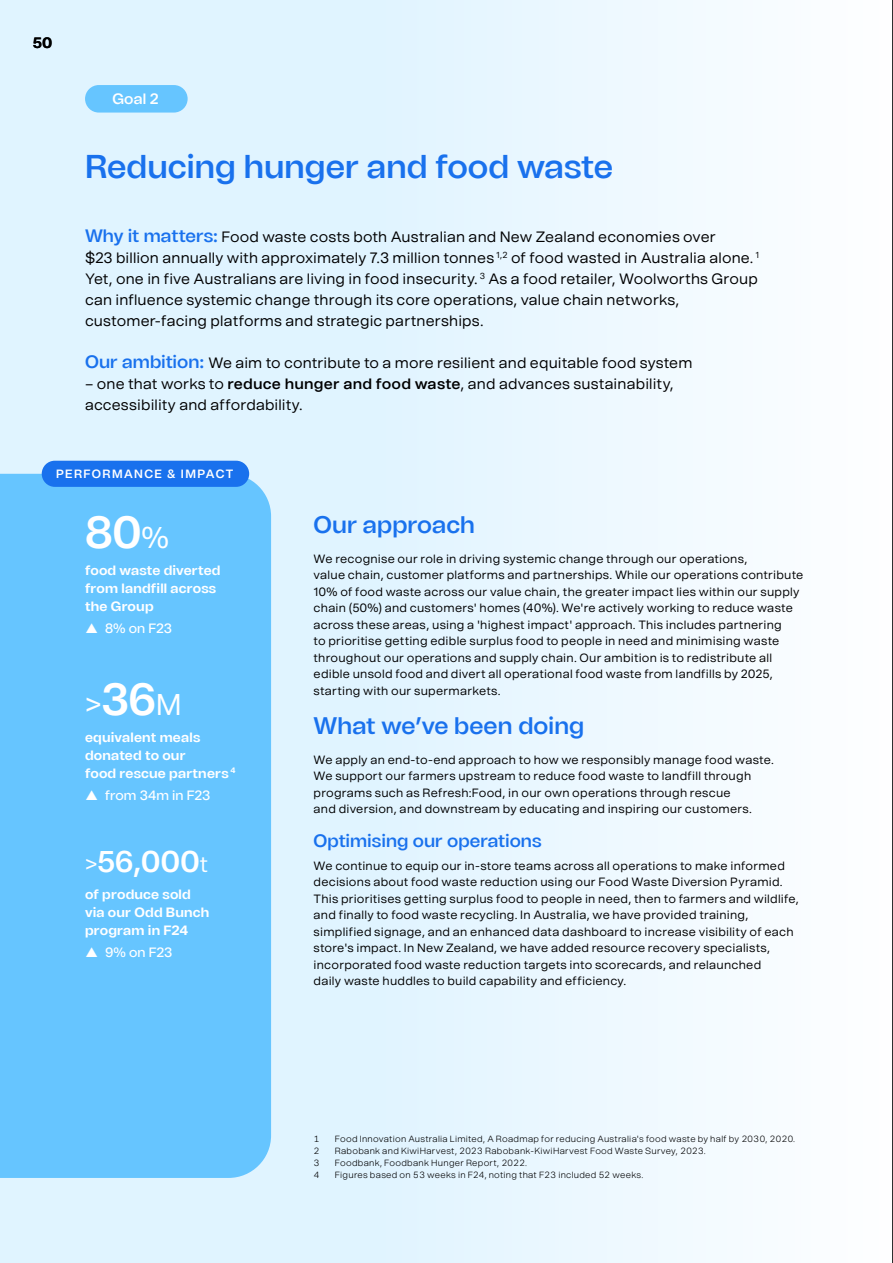
<style>
.page{position:relative;width:893px;height:1263px;background:#fff}
.page>*{position:absolute;margin:0;border:0;box-sizing:border-box;transform-origin:0 0}
.t1{font:600 45px "Better Sans Display";color:#fff}
.t2{font:600 33px "Better Sans Display";color:#1971ed}
.t3{font:600 30px "Better Sans Display";color:#fff}
.t4{font:30px "Better Sans Display";color:#fff}
.t5{font:600 24px "Better Sans Display";color:#1971ed}
.t6{font:600 18px "Better Sans Display";color:#1971ed}
.t7{font:15px/21px "Better Sans Text";letter-spacing:.01em;color:#000}
.t8{font:600 15px "Better Sans Display";color:#fff}
.t9{font:700 15px "Better Sans Display";color:#000}
.t10{font:700 13.5px/18px "Better Sans Display";letter-spacing:.015em;color:#fff}
.t11{font:500 13.5px "Better Sans Display";color:#fff}
.t12{font:12px/16.5px "Better Sans Text";letter-spacing:.02em;color:#000}
.t13{font:600 12px "Better Sans Display";letter-spacing:.115em;color:#fff}
.t14{font:300 9px "Better Sans Text";letter-spacing:.03em;color:#000}
.s1{font-family:"Better Sans Display";font-weight:600;font-size:18px;color:#1971ed}
.s2{font-weight:600}
.s3{font-weight:400;font-size:30px}
.s4{font-weight:600;font-size:45px}
.s5{font-weight:400;font-size:22.5px}
</style>
<div class="page">
<div style="left:0;top:0;width:893px;height:1263px;background:linear-gradient(to right,#d8f1ff,#f9fcff)"></div>
<div style="left:0;top:474px;width:271px;height:704px;background:#66c5ff"></div>
<div style="left:42px;top:461px;width:207px;height:26px;background:#1971ed;border-radius:13px"></div>
<div style="left:85px;top:85px;width:103px;height:28px;background:#66c5ff;border-radius:14px"></div>
<hr style="left:892px;top:0;width:1px;height:1263px;background:#000">
<svg style="left:86px;top:623px;width:11px;height:10px"></svg>
<svg style="left:86px;top:790px;width:11px;height:10px"></svg>
<svg style="left:86px;top:947px;width:11px;height:10px"></svg>
<p class="t9" style="left:33px;top:32px;width:21px">50</p>
<p class="t8" style="left:112px;top:88px;width:48px">Goal 2</p>
<h2 class="t2" style="left:85px;top:143px;width:530px">Reducing hunger and food waste</h2>
<p class="t7" style="left:85px;top:226px;width:675px"><span class="s1">Why it matters:</span> Food waste costs both Australian and New Zealand economies over<br>$23 billion annually with approximately 7.3 million tonnes <sup>1,2</sup> of food wasted in Australia alone. <sup>1<br></sup>Yet, one in five Australians are living in food insecurity. <sup>3</sup> As a food retailer, Woolworths Group can influence systemic change through its core operations, value chain networks, customer-facing platforms and strategic partnerships.</p>
<p class="t7" style="left:85px;top:352px;width:609px"><span class="s1">Our ambition:</span> We aim to contribute to a more resilient and equitable food system</p>
<p class="t7" style="left:85px;top:373px;width:590px">– one that works to <span class="s2">reduce hunger and food waste</span>, and advances sustainability, accessibility and affordability.</p>
<p class="t13" style="left:56px;top:465px;width:178px">PERFORMANCE &amp; IMPACT</p>
<h1 class="t1" style="left:85px;top:500px;width:86px">80<span class="s3">%</span></h1>
<p class="t10" style="left:85px;top:560px;width:137px">food waste diverted from landfill across the Group</p>
<p class="t11" style="left:105px;top:619px;width:69px">8% on F23</p>
<h3 class="t4" style="left:85px;top:684px;width:98px">&gt;<span class="s4">36</span>M</h3>
<p class="t10" style="left:85px;top:728px;width:152px">equivalent meals donated to our<br>food rescue partners <sup>4</sup></p>
<p class="t11" style="left:105px;top:786px;width:107px">from 34m in F23</p>
<h3 class="t3" style="left:85px;top:840px;width:125px"><span class="s5">&gt;</span>56,000<span class="s5">t</span></h3>
<p class="t10" style="left:85px;top:884px;width:126px">of produce sold via our Odd Bunch program in F24</p>
<p class="t11" style="left:105px;top:943px;width:69px">9% on F23</p>
<h3 class="t5" style="left:314px;top:508px;width:163px">Our approach</h3>
<p class="t12" style="left:314px;top:550px;width:491px">We recognise our role in driving systemic change through our operations,<br>value chain, customer platforms and partnerships. While our operations contribute 10% of food waste across our value chain, the greater impact lies within our supply chain (50%) and customers' homes (40%). We're actively working to reduce waste across these areas, using a 'highest impact' approach. This includes partnering<br>to prioritise getting edible surplus food to people in need and minimising waste throughout our operations and supply chain. Our ambition is to redistribute all edible unsold food and divert all operational food waste from landfills by 2025, starting with our supermarkets.</p>
<h3 class="t5" style="left:314px;top:709px;width:272px">What we’ve been doing</h3>
<p class="t12" style="left:314px;top:751px;width:462px">We apply an end-to-end approach to how we responsibly manage food waste.<br>We support our farmers upstream to reduce food waste to landfill through programs such as Refresh:Food, in our own operations through rescue<br>and diversion, and downstream by educating and inspiring our customers.</p>
<h3 class="t6" style="left:314px;top:828px;width:230px">Optimising our operations</h3>
<p class="t12" style="left:314px;top:857px;width:487px">We continue to equip our in-store teams across all operations to make informed decisions about food waste reduction using our Food Waste Diversion Pyramid.<br>This prioritises getting surplus food to people in need, then to farmers and wildlife, and finally to food waste recycling. In Australia, we have provided training, simplified signage, and an enhanced data dashboard to increase visibility of each store's impact. In New Zealand, we have added resource recovery specialists, incorporated food waste reduction targets into scorecards, and relaunched<br>daily waste huddles to build capability and efficiency.</p>
<p class="t14" style="left:314px;top:1133px;width:8px">1</p>
<p class="t14" style="left:335px;top:1133px;width:462px">Food Innovation Australia Limited, A Roadmap for reducing Australia's food waste by half by 2030, 2020.</p>
<p class="t14" style="left:314px;top:1145px;width:8px">2</p>
<p class="t14" style="left:335px;top:1145px;width:372px">Rabobank and KiwiHarvest, 2023 Rabobank-KiwiHarvest Food Waste Survey, 2023.</p>
<p class="t14" style="left:314px;top:1157px;width:8px">3</p>
<p class="t14" style="left:335px;top:1157px;width:194px">Foodbank, Foodbank Hunger Report, 2022.</p>
<p class="t14" style="left:314px;top:1169px;width:8px">4</p>
<p class="t14" style="left:335px;top:1169px;width:310px">Figures based on 53 weeks in F24, noting that F23 included 52 weeks.</p>
</div>
